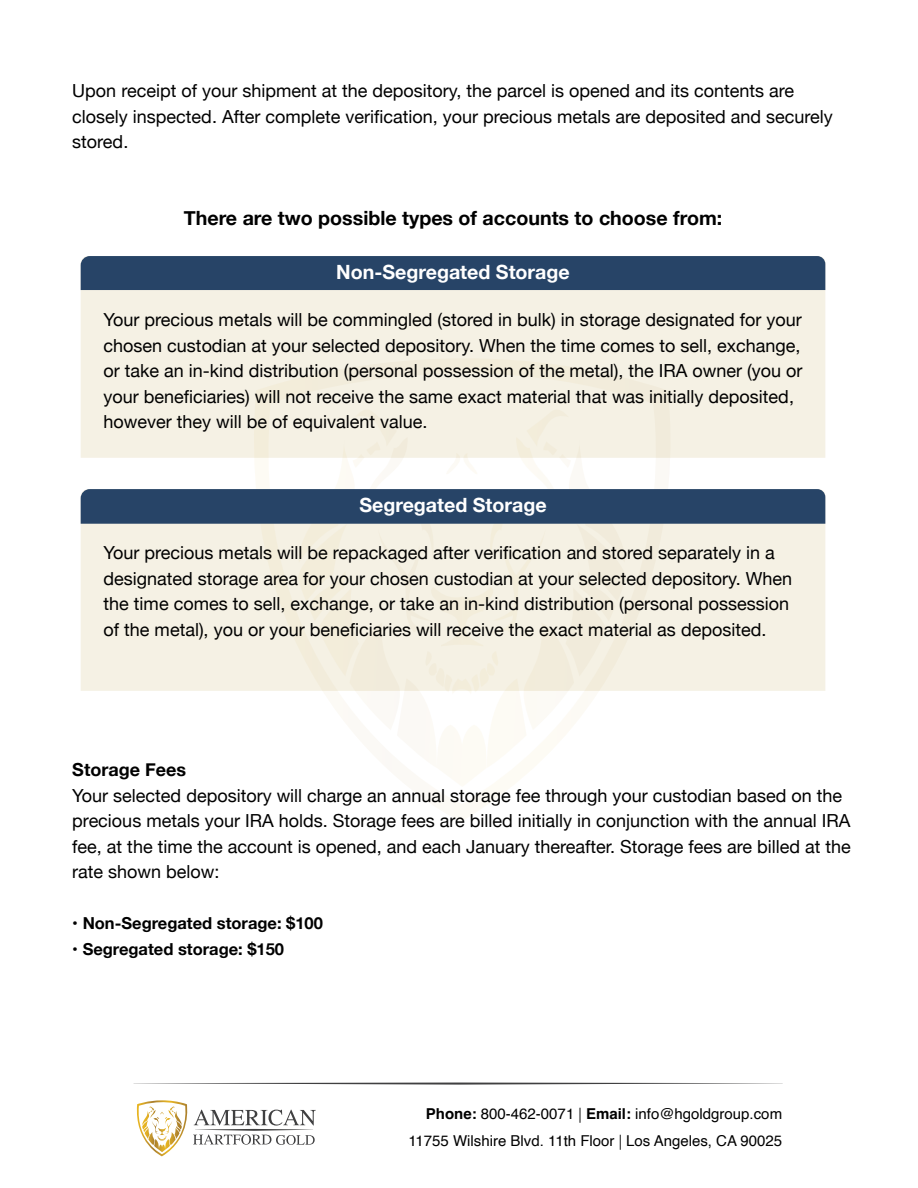
<style>
.page{position:relative;width:918px;height:1188px;background:#fff}
.page>*{position:absolute;margin:0;border:0;box-sizing:border-box;transform-origin:0 0}
.t1{font:700 19.65px "Helvetica Neue";color:#000}
.t2{font:700 19.65px "Helvetica Neue";color:#fff}
.t3{font:18px/25.5px "Helvetica Neue";color:#000}
.t4{font:700 18px "Helvetica Neue";color:#000}
.t5{font:700 16.5px "Helvetica Neue";color:#000}
.t6{font:15px/27px "Helvetica";color:#000;text-align:right}
.s1{font-weight:700}
.s2{font-weight:300}
</style>
<div class="page">
<svg style="left:134px;top:1083px;width:649px;height:2px"></svg>
<svg style="left:136px;top:1100px;width:180px;height:56px"></svg>
<svg style="left:81px;top:290px;width:744px;height:120px;background:#f4f0e3"></svg>
<div style="left:81px;top:256px;width:744px;height:34px;background:#274467"></div>
<svg style="left:81px;top:410px;width:744px;height:377px"></svg>
<p class="t3" style="left:72px;top:79px;width:762px">Upon receipt of your shipment at the depository, the parcel is opened and its contents are closely inspected. After complete verification, your precious metals are deposited and securely stored.</p>
<p class="t1" style="left:184px;top:202px;width:540px">There are two possible types of accounts to choose from:</p>
<p class="t2" style="left:336px;top:257px;width:235px">Non-Segregated Storage</p>
<p class="t3" style="left:104px;top:308px;width:700px">Your precious metals will be commingled (stored in bulk) in storage designated for your chosen custodian at your selected depository. When the time comes to sell, exchange, or take an in-kind distribution (personal possession of the metal), the IRA owner (you or your beneficiaries) will not receive the same exact material that was initially deposited, however they will be of equivalent value.</p>
<p class="t2" style="left:359px;top:490px;width:189px">Segregated Storage</p>
<p class="t3" style="left:104px;top:541px;width:690px">Your precious metals will be repackaged after verification and stored separately in a designated storage area for your chosen custodian at your selected depository. When the time comes to sell, exchange, or take an in-kind distribution (personal possession of the metal), you or your beneficiaries will receive the exact material as deposited.</p>
<p class="t4" style="left:72px;top:756px;width:115px">Storage Fees</p>
<p class="t3" style="left:72px;top:784px;width:780px">Your selected depository will charge an annual storage fee through your custodian based on the precious metals your IRA holds. Storage fees are billed initially in conjunction with the annual IRA fee, at the time the account is opened, and each January thereafter. Storage fees are billed at the rate shown below:</p>
<p class="t5" style="left:72px;top:910px;width:252px">• Non-Segregated storage: $100</p>
<p class="t5" style="left:72px;top:936px;width:213px">• Segregated storage: $150</p>
<p class="t6" style="left:408px;top:1101px;width:375px"><span class="s1">Phone:</span> 800-462-0071 <span class="s2">|</span> <span class="s1">Email:</span> info@hgoldgroup.com<br>11755 Wilshire Blvd. 11th Floor <span class="s2">|</span> Los Angeles, CA 90025</p>
</div>
